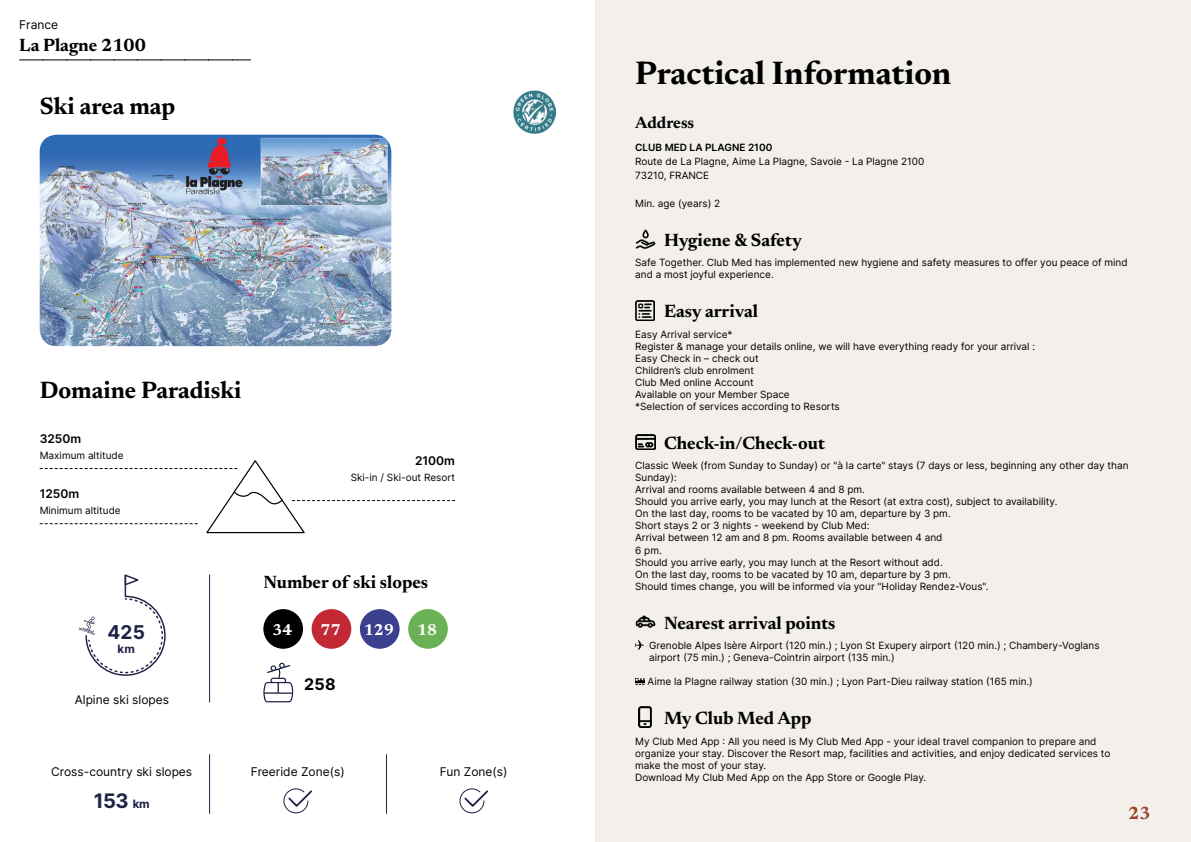
<style>
.page{position:relative;width:1191px;height:842px;background:#fff}
.page>*{position:absolute;margin:0;border:0;box-sizing:border-box;transform-origin:0 0}
.t1{font:700 33px "Newsreader 24 pt";color:#000}
.t2{font:700 24px "Newsreader 24 pt";color:#000}
.t3{font:700 20px "Inter";color:#1e2346}
.t4{font:700 19px "Inter";color:#1e2346}
.t5{font:700 18px "Newsreader 24 pt";color:#000}
.t6{font:700 18px "Newsreader 24 pt";color:#9d432c}
.t7{font:700 16.5px "Newsreader 24 pt";color:#000}
.t8{font:700 16px "Newsreader 24 pt";letter-spacing:.01em;color:#fff}
.t9{font:700 16px "Inter";color:#000}
.t10{font:12px "Inter";color:#000}
.t11{font:600 12px "Inter";color:#000}
.t12{font:700 11.5px "Inter";color:#1e2346}
.t13{font:10px/12px "Inter";color:#000}
.t14{font:600 10px "Inter";color:#000}
.s1{font-size:11.5px}
</style>
<div class="page">
<div style="left:595px;top:0;width:596px;height:842px;background:#f3f0ec"></div>
<img style="left:40px;top:135px;width:351px;height:211px">
<svg style="left:20px;top:60px;width:230px;height:1px"></svg>
<img style="left:513px;top:91px;width:43px;height:42px">
<svg style="left:40px;top:460px;width:415px;height:74px"></svg>
<div style="left:263px;top:609px;width:40px;height:40px;background:#000;border-radius:50%"></div>
<div style="left:312px;top:609px;width:39px;height:40px;background:#c22934;border-radius:50%"></div>
<div style="left:360px;top:609px;width:39px;height:40px;background:#3a3f8e;border-radius:50%"></div>
<div style="left:408px;top:609px;width:40px;height:40px;background:#6bb257;border-radius:50%"></div>
<svg style="left:79px;top:574px;width:86px;height:101px"></svg>
<svg style="left:263px;top:663px;width:30px;height:39px"></svg>
<svg style="left:283px;top:788px;width:29px;height:26px"></svg>
<svg style="left:459px;top:788px;width:29px;height:26px"></svg>
<hr style="left:209px;top:755px;width:1px;height:58px;background:#1e2346">
<hr style="left:209px;top:575px;width:1px;height:127px;background:#1e2346">
<hr style="left:386px;top:755px;width:1px;height:58px;background:#1e2346">
<img style="left:635px;top:229px;width:20px;height:20px">
<img style="left:636px;top:300px;width:18px;height:20px">
<img style="left:635px;top:434px;width:20px;height:15px">
<img style="left:635px;top:615px;width:20px;height:13px">
<svg style="left:635px;top:641px;width:8px;height:8px"></svg>
<svg style="left:635px;top:678px;width:10px;height:6px"></svg>
<img style="left:638px;top:706px;width:14px;height:21px">
<p class="t10" style="left:19px;top:15px;width:40px">France</p>
<h3 class="t5" style="left:19px;top:32px;width:128px">La Plagne 2100</h3>
<h2 class="t2" style="left:40px;top:89px;width:137px">Ski area map</h2>
<h2 class="t2" style="left:40px;top:372px;width:203px">Domaine Paradiski</h2>
<p class="t11" style="left:40px;top:430px;width:43px">3250m</p>
<p class="t13" style="left:40px;top:449px;width:85px">Maximum altitude</p>
<p class="t11" style="left:40px;top:485px;width:41px">1250m</p>
<p class="t13" style="left:40px;top:504px;width:82px">Minimum altitude</p>
<p class="t11" style="left:415px;top:452px;width:42px">2100m</p>
<p class="t13" style="left:351px;top:471px;width:106px">Ski-in / Ski-out Resort</p>
<h3 class="t5" style="left:263px;top:569px;width:166px">Number of ski slopes</h3>
<h3 class="t4" style="left:107px;top:618px;width:39px">425</h3>
<h3 class="t8" style="left:272px;top:618px;width:21px">34</h3>
<h3 class="t8" style="left:321px;top:618px;width:21px">77</h3>
<h3 class="t8" style="left:364px;top:618px;width:32px">129</h3>
<h3 class="t8" style="left:417px;top:618px;width:21px">18</h3>
<p class="t12" style="left:117px;top:640px;width:19px">km</p>
<p class="t10" style="left:75px;top:691px;width:96px">Alpine ski slopes</p>
<p class="t10" style="left:51px;top:762px;width:143px">Cross-country ski slopes</p>
<h3 class="t3" style="left:94px;top:786px;width:57px">153 <span class="s1">km</span></h3>
<h3 class="t9" style="left:304px;top:673px;width:33px">258</h3>
<p class="t10" style="left:251px;top:762px;width:95px">Freeride Zone(s)</p>
<p class="t10" style="left:440px;top:762px;width:69px">Fun Zone(s)</p>
<h1 class="t1" style="left:635px;top:49px;width:318px">Practical Information</h1>
<h3 class="t7" style="left:635px;top:111px;width:61px">Address</h3>
<p class="t14" style="left:635px;top:140px;width:139px">CLUB MED LA PLAGNE 2100</p>
<p class="t13" style="left:635px;top:154px;width:291px;line-height:14px">Route de La Plagne, Aime La Plagne, Savoie - La Plagne 2100<br>73210, FRANCE</p>
<p class="t13" style="left:635px;top:197px;width:86px">Min. age (years) 2</p>
<h3 class="t5" style="left:664px;top:227px;width:139px">Hygiene &amp; Safety</h3>
<p class="t13" style="left:635px;top:257px;width:494px">Safe Together. Club Med has implemented new hygiene and safety measures to offer you peace of mind and a most joyful experience.</p>
<h3 class="t5" style="left:664px;top:299px;width:95px">Easy arrival</h3>
<p class="t13" style="left:635px;top:328px;width:401px">Easy Arrival service*<br>Register &amp; manage your details online, we will have everything ready for your arrival :<br>Easy Check in – check out<br>Children’s club enrolment<br>Club Med online Account<br>Available on your Member Space<br>*Selection of services according to Resorts</p>
<h3 class="t5" style="left:664px;top:430px;width:162px">Check-in/Check-out</h3>
<p class="t13" style="left:635px;top:460px;width:495px">Classic Week (from Sunday to Sunday) or "à la carte" stays (7 days or less, beginning any other day than Sunday):<br>Arrival and rooms available between 4 and 8 pm.<br>Should you arrive early, you may lunch at the Resort (at extra cost), subject to availability.<br>On the last day, rooms to be vacated by 10 am, departure by 3 pm.<br>Short stays 2 or 3 nights - weekend by Club Med:<br>Arrival between 12 am and 8 pm. Rooms available between 4 and<br>6 pm.<br>Should you arrive early, you may lunch at the Resort without add.<br>On the last day, rooms to be vacated by 10 am, departure by 3 pm.<br>Should times change, you will be informed via your "Holiday Rendez-Vous".</p>
<h3 class="t5" style="left:664px;top:610px;width:173px">Nearest arrival points</h3>
<p class="t13" style="left:649px;top:639px;width:452px">Grenoble Alpes Isère Airport (120 min.) ; Lyon St Exupery airport (120 min.) ; Chambery-Voglans airport (75 min.) ; Geneva-Cointrin airport (135 min.)</p>
<p class="t13" style="left:647px;top:675px;width:387px">Aime la Plagne railway station (30 min.) ; Lyon Part-Dieu railway station (165 min.)</p>
<h3 class="t5" style="left:664px;top:705px;width:149px">My Club Med App</h3>
<p class="t13" style="left:635px;top:735px;width:477px">My Club Med App : All you need is My Club Med App - your ideal travel companion to prepare and organize your stay. Discover the Resort map, facilities and activities, and enjoy dedicated services to make the most of your stay.<br>Download My Club Med App on the App Store or Google Play.</p>
<h3 class="t6" style="left:1128px;top:800px;width:24px">23</h3>
</div>
